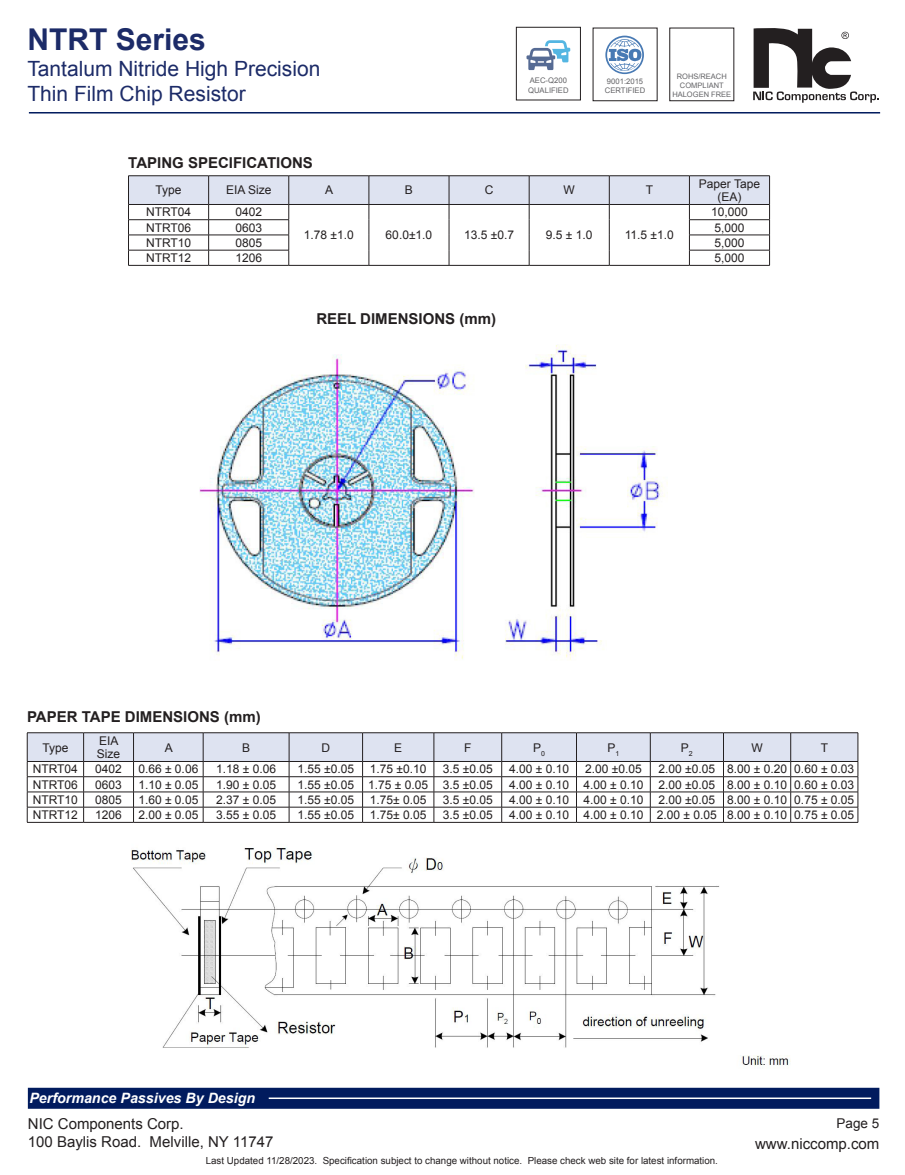
<style>
.page{position:relative;width:905px;height:1175px;background:#fff}
.page>*{position:absolute;margin:0;border:0;box-sizing:border-box;transform-origin:0 0}
.t1{font:700 30px "Arial";color:#1c2b68}
.t2{font:21px/25.2px "Arial";color:#1c2b68}
.t3{font:15px/18px "Arial";color:#231f20}
.Subhead_2{font:700 15px "Arial";color:#231f20}
.t4{font:italic 700 14.25px "Arial";color:#fff}
.t5{font:13.5px "Arial";color:#231f20}
.t6{font:12px/13.5px "Arial";color:#231f20;text-align:center}
.t7{font:9.75px "Arial";color:#231f20}
.t8{font:7.65px/9.1px "Arial";color:#636366}
.t9{font:7.5px/9px "Arial";color:#636366;text-align:center}
</style>
<div class="page">
<div style="left:28px;top:1087px;width:851px;height:21px;background:#011b5e"></div>
<svg style="left:753px;top:28px;width:125px;height:75px"></svg>
<hr style="left:29px;top:112px;width:851px;height:1px;background:#011b5e">
<hr style="left:269px;top:1097px;width:602px;height:2px;background:#fff">
<svg style="left:526px;top:40px;width:44px;height:30px"></svg>
<div style="left:516px;top:27px;width:64px;height:73px;border:1px solid #231f20"></div>
<svg style="left:605px;top:36px;width:39px;height:38px"></svg>
<div style="left:669px;top:28px;width:65px;height:73px;border:1px solid #231f20"></div>
<hr style="left:128px;top:175px;width:81px;height:1px;background:#231f20">
<hr style="left:209px;top:175px;width:80px;height:1px;background:#231f20">
<hr style="left:289px;top:175px;width:80px;height:1px;background:#231f20">
<hr style="left:369px;top:175px;width:80px;height:1px;background:#231f20">
<hr style="left:449px;top:175px;width:80px;height:1px;background:#231f20">
<hr style="left:529px;top:175px;width:80px;height:1px;background:#231f20">
<hr style="left:609px;top:175px;width:80px;height:1px;background:#231f20">
<hr style="left:689px;top:175px;width:80px;height:1px;background:#231f20">
<hr style="left:209px;top:265px;width:80px;height:1px;background:#231f20">
<hr style="left:289px;top:265px;width:80px;height:1px;background:#231f20">
<hr style="left:369px;top:265px;width:80px;height:1px;background:#231f20">
<hr style="left:449px;top:265px;width:80px;height:1px;background:#231f20">
<hr style="left:529px;top:265px;width:80px;height:1px;background:#231f20">
<hr style="left:609px;top:265px;width:80px;height:1px;background:#231f20">
<hr style="left:689px;top:265px;width:80px;height:1px;background:#231f20">
<svg style="left:128px;top:176px;width:642px;height:89px"></svg>
<hr style="left:128px;top:265px;width:81px;height:1px;background:#231f20">
<svg style="left:27px;top:732px;width:831px;height:90px"></svg>
<hr style="left:27px;top:822px;width:57px;height:1px;background:#231f20">
<hr style="left:84px;top:822px;width:49px;height:1px;background:#231f20">
<hr style="left:133px;top:822px;width:70px;height:1px;background:#231f20">
<hr style="left:203px;top:822px;width:86px;height:1px;background:#231f20">
<hr style="left:289px;top:822px;width:73px;height:1px;background:#231f20">
<hr style="left:362px;top:822px;width:72px;height:1px;background:#231f20">
<hr style="left:434px;top:822px;width:67px;height:1px;background:#231f20">
<hr style="left:501px;top:822px;width:75px;height:1px;background:#231f20">
<hr style="left:576px;top:822px;width:74px;height:1px;background:#231f20">
<hr style="left:650px;top:822px;width:73px;height:1px;background:#231f20">
<hr style="left:723px;top:822px;width:67px;height:1px;background:#231f20">
<hr style="left:790px;top:822px;width:68px;height:1px;background:#231f20">
<img style="left:199px;top:345px;width:469px;height:315px">
<img style="left:131px;top:847px;width:660px;height:219px">
<h1 class="t1" style="left:27px;top:20px;width:180px">NTRT Series</h1>
<h2 class="t2" style="left:27px;top:56px;width:294px">Tantalum Nitride High Precision<br>Thin Film Chip Resistor</h2>
<p class="t8" style="left:528px;top:76px;width:42px">AEC-Q200<br>QUALIFIED</p>
<p class="t8" style="left:605px;top:76px;width:42px">9001:2015<br>CERTIFIED</p>
<p class="t9" style="left:672px;top:72px;width:60px">ROHS/REACH<br>COMPLIANT<br>HALOGEN FREE</p>
<p class="Subhead_2" style="left:128px;top:153px;width:186px">TAPING SPECIFICATIONS</p>
<p class="t6" style="left:155px;top:184px;width:28px">Type</p>
<p class="t6" style="left:226px;top:184px;width:47px">EIA Size</p>
<p class="t6" style="left:325px;top:184px;width:10px">A</p>
<p class="t6" style="left:405px;top:184px;width:10px">B</p>
<p class="t6" style="left:485px;top:184px;width:10px">C</p>
<p class="t6" style="left:563px;top:184px;width:13px">W</p>
<p class="t6" style="left:645px;top:184px;width:9px">T</p>
<p class="t6" style="left:699px;top:177px;width:63px">Paper Tape (EA)</p>
<p class="t6" style="left:146px;top:206px;width:47px">NTRT04</p>
<p class="t6" style="left:235px;top:206px;width:28px">0402</p>
<p class="t6" style="left:304px;top:228px;width:51px">1.78 ±1.0</p>
<p class="t6" style="left:385px;top:228px;width:48px">60.0±1.0</p>
<p class="t6" style="left:464px;top:228px;width:51px">13.5 ±0.7</p>
<p class="t6" style="left:546px;top:228px;width:48px">9.5 ± 1.0</p>
<p class="t6" style="left:624px;top:228px;width:51px">11.5 ±1.0</p>
<p class="t6" style="left:711px;top:206px;width:38px">10,000</p>
<p class="t6" style="left:146px;top:221px;width:47px">NTRT06</p>
<p class="t6" style="left:235px;top:221px;width:28px">0603</p>
<p class="t6" style="left:714px;top:221px;width:32px">5,000</p>
<p class="t6" style="left:146px;top:236px;width:47px">NTRT10</p>
<p class="t6" style="left:235px;top:236px;width:28px">0805</p>
<p class="t6" style="left:714px;top:236px;width:32px">5,000</p>
<p class="t6" style="left:146px;top:251px;width:47px">NTRT12</p>
<p class="t6" style="left:235px;top:251px;width:28px">1206</p>
<p class="t6" style="left:714px;top:251px;width:32px">5,000</p>
<p class="Subhead_2" style="left:316px;top:309px;width:181px">REEL DIMENSIONS (mm)</p>
<p class="Subhead_2" style="left:27px;top:706px;width:235px">PAPER TAPE DIMENSIONS (mm)</p>
<p class="t6" style="left:42px;top:740px;width:28px">Type</p>
<p class="t6" style="left:97px;top:734px;width:25px;text-align:left">EIA<br>Size</p>
<p class="t6" style="left:165px;top:740px;width:10px">A</p>
<p class="t6" style="left:242px;top:740px;width:10px">B</p>
<p class="t6" style="left:321px;top:740px;width:10px">D</p>
<p class="t6" style="left:394px;top:740px;width:10px">E</p>
<p class="t6" style="left:464px;top:740px;width:9px">F</p>
<p class="t6" style="left:533px;top:740px;width:13px">P<sub>0</sub></p>
<p class="t6" style="left:607px;top:740px;width:13px">P<sub>1</sub></p>
<p class="t6" style="left:681px;top:740px;width:13px">P<sub>2</sub></p>
<p class="t6" style="left:751px;top:740px;width:13px">W</p>
<p class="t6" style="left:820px;top:740px;width:9px">T</p>
<p class="t6" style="left:33px;top:762px;width:47px">NTRT04</p>
<p class="t6" style="left:95px;top:762px;width:28px">0402</p>
<p class="t6" style="left:138px;top:762px;width:61px">0.66 ± 0.06</p>
<p class="t6" style="left:216px;top:762px;width:61px">1.18 ± 0.06</p>
<p class="t6" style="left:297px;top:762px;width:58px">1.55 ±0.05</p>
<p class="t6" style="left:370px;top:762px;width:58px">1.75 ±0.10</p>
<p class="t6" style="left:443px;top:762px;width:51px">3.5 ±0.05</p>
<p class="t6" style="left:509px;top:762px;width:61px">4.00 ± 0.10</p>
<p class="t6" style="left:585px;top:762px;width:58px">2.00 ±0.05</p>
<p class="t6" style="left:658px;top:762px;width:58px">2.00 ±0.05</p>
<p class="t6" style="left:727px;top:762px;width:61px">8.00 ± 0.20</p>
<p class="t6" style="left:794px;top:762px;width:61px">0.60 ± 0.03</p>
<p class="t6" style="left:33px;top:778px;width:47px">NTRT06</p>
<p class="t6" style="left:95px;top:778px;width:28px">0603</p>
<p class="t6" style="left:138px;top:778px;width:61px">1.10 ± 0.05</p>
<p class="t6" style="left:216px;top:778px;width:61px">1.90 ± 0.05</p>
<p class="t6" style="left:297px;top:778px;width:58px">1.55 ±0.05</p>
<p class="t6" style="left:368px;top:778px;width:61px">1.75 ± 0.05</p>
<p class="t6" style="left:443px;top:778px;width:51px">3.5 ±0.05</p>
<p class="t6" style="left:509px;top:778px;width:61px">4.00 ± 0.10</p>
<p class="t6" style="left:583px;top:778px;width:61px">4.00 ± 0.10</p>
<p class="t6" style="left:658px;top:778px;width:58px">2.00 ±0.05</p>
<p class="t6" style="left:727px;top:778px;width:61px">8.00 ± 0.10</p>
<p class="t6" style="left:794px;top:778px;width:61px">0.60 ± 0.03</p>
<p class="t6" style="left:33px;top:793px;width:47px">NTRT10</p>
<p class="t6" style="left:95px;top:793px;width:28px">0805</p>
<p class="t6" style="left:138px;top:793px;width:61px">1.60 ± 0.05</p>
<p class="t6" style="left:216px;top:793px;width:61px">2.37 ± 0.05</p>
<p class="t6" style="left:297px;top:793px;width:58px">1.55 ±0.05</p>
<p class="t6" style="left:370px;top:793px;width:58px">1.75± 0.05</p>
<p class="t6" style="left:443px;top:793px;width:51px">3.5 ±0.05</p>
<p class="t6" style="left:509px;top:793px;width:61px">4.00 ± 0.10</p>
<p class="t6" style="left:583px;top:793px;width:61px">4.00 ± 0.10</p>
<p class="t6" style="left:658px;top:793px;width:58px">2.00 ±0.05</p>
<p class="t6" style="left:727px;top:793px;width:61px">8.00 ± 0.10</p>
<p class="t6" style="left:794px;top:793px;width:61px">0.75 ± 0.05</p>
<p class="t6" style="left:33px;top:808px;width:47px">NTRT12</p>
<p class="t6" style="left:95px;top:808px;width:28px">1206</p>
<p class="t6" style="left:138px;top:808px;width:61px">2.00 ± 0.05</p>
<p class="t6" style="left:216px;top:808px;width:61px">3.55 ± 0.05</p>
<p class="t6" style="left:297px;top:808px;width:58px">1.55 ±0.05</p>
<p class="t6" style="left:370px;top:808px;width:58px">1.75± 0.05</p>
<p class="t6" style="left:443px;top:808px;width:51px">3.5 ±0.05</p>
<p class="t6" style="left:509px;top:808px;width:61px">4.00 ± 0.10</p>
<p class="t6" style="left:583px;top:808px;width:61px">4.00 ± 0.10</p>
<p class="t6" style="left:657px;top:808px;width:61px">2.00 ± 0.05</p>
<p class="t6" style="left:727px;top:808px;width:61px">8.00 ± 0.10</p>
<p class="t6" style="left:794px;top:808px;width:61px">0.75 ± 0.05</p>
<p class="t4" style="left:29px;top:1089px;width:227px">Performance Passives By Design</p>
<p class="t3" style="left:28px;top:1115px;width:247px">NIC Components Corp.<br>100 Baylis Road. Melville, NY 11747</p>
<p class="t5" style="left:836px;top:1114px;width:44px">Page 5</p>
<p class="t3" style="left:755px;top:1134px;width:126px">www.niccomp.com</p>
<p class="t7" style="left:206px;top:1154px;width:513px">Last Updated 11/28/2023. Specification subject to change without notice. Please check web site for latest information.</p>
</div>
